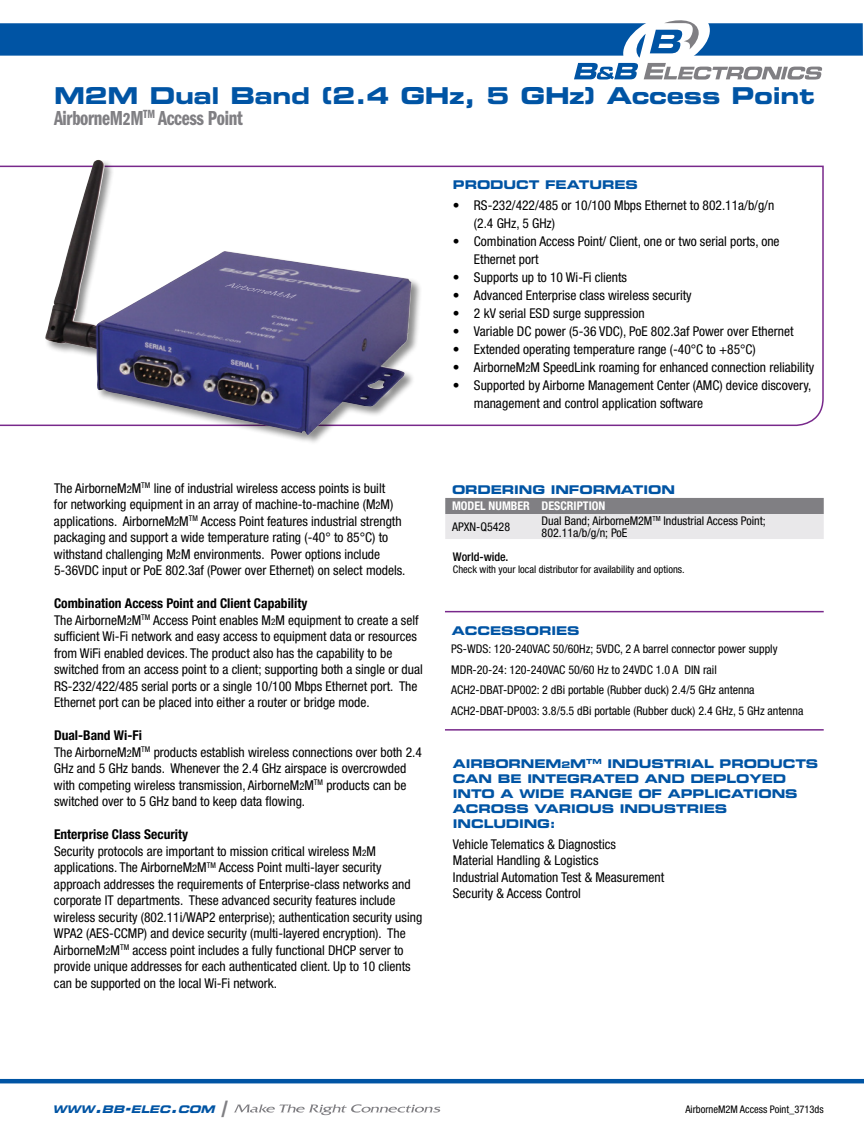
<style>
.page{position:relative;width:864px;height:1134px;background:#fff}
.page>*{position:absolute;margin:0;border:0;box-sizing:border-box;transform-origin:0 0}
.t1{font:23.25px "Eurostile LT Std Bold Ex 2";letter-spacing:-.01em;color:#0054a4}
.t2{font:21px "ITC Franklin Gothic Std Dm Cp";letter-spacing:-.015em;color:#807f83}
.t3{font:condensed 13.5px/16.5px "Helvetica Neue LT Std";color:#000}
.t4{font:condensed 12px/20.5px "Helvetica Neue LT Std";color:#000}
.t5{font:12px/15px "Eurostile LT Std Bold Ex 2";letter-spacing:-.01em;color:#0054a4}
.t6{font:700 condensed 12px "Helvetica Neue LT Std";color:#fff}
.t7{font:500 condensed 12px "Helvetica Neue LT Std";color:#000}
.t8{font:condensed 10.5px "Helvetica Neue LT Std";color:#000}
.t9{font:italic 10.5px "Eurostile LT Std Bold Ex 2";color:#0054a4}
.s1{font-size:18px}
.s2{font-size:10.5px}
.s3{font-weight:700}
.s4{font-size:9px}
.s5{font-size:15px}
.s6{font-size:16.5px;color:#807f83}
</style>
<div class="page">
<svg style="left:234px;top:1104px;width:206px;height:11px"></svg>
<svg style="left:0;top:20px;width:863px;height:60px"></svg>
<hr style="left:0;top:1079px;width:864px;height:4px;background:#0054a4">
<svg style="left:0;top:165px;width:824px;height:262px"></svg>
<hr style="left:445px;top:611px;width:379px;height:1px;background:#78288b">
<hr style="left:445px;top:729px;width:379px;height:2px;background:#78288b">
<div style="left:45px;top:159px;width:378px;height:287px;background:#000;opacity:.45"></div>
<img style="left:45px;top:160px;width:367px;height:275px">
<img style="left:225px;top:283px;width:59px;height:14px">
<svg style="left:445px;top:498px;width:379px;height:41px;background:#c0bfc1"></svg>
<h1 class="t1" style="left:54px;top:80px;width:762px">M2M DUAL BAND (2.4 GHZ, 5 GHZ) ACCESS POINT</h1>
<h2 class="t2" style="left:54px;top:107px;width:190px">AirborneM<span class="s1">2</span>M<sup>TM</sup> Access Point</h2>
<p class="t5" style="left:453px;top:177px;width:14px">PRODU</p>
<p class="t5" style="left:516px;top:177px;width:64px">CT FEATUR</p>
<p class="t5" style="left:614px;top:177px;width:24px">ES</p>
<p class="t3" style="left:54px;top:480px;width:353px">The AirborneM<span class="s2">2</span>M<sup>TM</sup> line of industrial wireless access points is built<br>for networking equipment in an array of machine-to-machine (M<span class="s2">2</span>M) applications. AirborneM<span class="s2">2</span>M<sup>TM</sup> Access Point features industrial strength packaging and support a wide temperature rating (-40° to 85°C) to withstand challenging M<span class="s2">2</span>M environments. Power options include 5-36VDC input or PoE 802.3af (Power over Ethernet) on select models.</p>
<p class="t3" style="left:54px;top:595px;width:370px"><span class="s3">Combination Access Point and Client Capability<br></span>The AirborneM<span class="s2">2</span>M<sup>TM</sup> Access Point enables M<span class="s4">2</span>M equipment to create a self sufficient Wi-Fi network and easy access to equipment data or resources from WiFi enabled devices. The product also has the capability to be switched from an access point to a client; supporting both a single or dual RS-232/422/485 serial ports or a single 10/100 Mbps Ethernet port. The Ethernet port can be placed into either a router or bridge mode.</p>
<p class="t3" style="left:54px;top:727px;width:369px"><span class="s3">Dual-Band Wi-Fi<br></span>The AirborneM<span class="s2">2</span>M<sup>TM</sup> products establish wireless connections over both 2.4<br>GHz and 5 GHz bands. Whenever the 2.4 GHz airspace is overcrowded with competing wireless transmission, AirborneM<span class="s2">2</span>M<sup>TM</sup> products can be switched over to 5 GHz band to keep data flowing.</p>
<p class="t3" style="left:54px;top:826px;width:370px"><span class="s3">Enterprise Class Security<br></span>Security protocols are important to mission critical wireless M<span class="s4">2</span>M applications. The AirborneM<span class="s2">2</span>M<sup>TM</sup> Access Point multi-layer security approach addresses the requirements of Enterprise-class networks and corporate IT departments. These advanced security features include wireless security (802.11i/WAP2 enterprise); authentication security using WPA2 (AES-CCMP) and device security (multi-layered encryption). The AirborneM<span class="s2">2</span>M<sup>TM</sup> access point includes a fully functional DHCP server to provide unique addresses for each authenticated client. Up to 10 clients can be supported on the local Wi-Fi network.</p>
<p class="t3" style="left:474px;top:196px;width:302px;line-height:18px;text-indent:-21px">• RS-232/422/485 or 10/100 Mbps Ethernet to 802.11a/b/g/n (2.4 GHz, 5 GHz)</p>
<p class="t3" style="left:474px;top:232px;width:307px;line-height:18px;text-indent:-21px">• Combination Access Point/ Client, one or two serial ports, one<br>Ethernet port</p>
<p class="t3" style="left:453px;top:269px;width:176px">• Supports up to 10 Wi-Fi clients</p>
<p class="t3" style="left:453px;top:287px;width:240px">• Advanced Enterprise class wireless security</p>
<p class="t3" style="left:453px;top:305px;width:193px">• 2 kV serial ESD surge suppression</p>
<p class="t3" style="left:453px;top:323px;width:342px">• Variable DC power (5-36 VDC), PoE 802.3af Power over Ethernet</p>
<p class="t3" style="left:453px;top:341px;width:304px">• Extended operating temperature range (-40°C to +85°C)</p>
<p class="t3" style="left:453px;top:359px;width:363px">• AirborneM<span class="s2">2</span>M SpeedLink roaming for enhanced connection reliability</p>
<p class="t3" style="left:474px;top:376px;width:339px;line-height:18px;text-indent:-21px">• Supported by Airborne Management Center (AMC) device discovery, management and control application software</p>
<p class="t5" style="left:452px;top:482px;width:225px">ORDERING INFORMATION</p>
<p class="t6" style="left:452px;top:499px;width:155px">Model Number Description</p>
<p class="t4" style="left:452px;top:516px;width:60px">APXN-Q5428</p>
<p class="t4" style="left:542px;top:515px;width:226px;line-height:12px">Dual Band; AirborneM2M<sup>TM</sup> Industrial Access Point;<br>802.11a/b/g/n; PoE</p>
<p class="t7" style="left:453px;top:549px;width:57px">World-wide.</p>
<p class="t8" style="left:453px;top:563px;width:233px">Check with your local distributor for availability and options.</p>
<p class="t5" style="left:452px;top:623px;width:14px">ACCE</p>
<p class="t5" style="left:501px;top:623px;width:80px">SSORIES</p>
<p class="t4" style="left:451px;top:639px;width:354px">PS-WDS: 120-240VAC 50/60Hz; 5VDC, 2 A barrel connector power supply MDR-20-24: 120-240VAC 50/60 Hz to 24VDC 1.0 A DIN rail ACH2-DBAT-DP002: 2 dBi portable (Rubber duck) 2.4/5 GHz antenna ACH2-DBAT-DP003: 3.8/5.5 dBi portable (Rubber duck) 2.4 GHz, 5 GHz antenna</p>
<p class="t5" style="left:453px;top:756px;width:367px">AIRBORNEM <span class="s4">2</span>M<sup>TM</sup> INDUSTRIAL PRODUCTS<br>CAN BE</p>
<p class="t5" style="left:453px;top:771px;width:346px;text-indent:74px">I NTEGRATED AND DEPLOYED<br>I NTO A WI DE RANGE OF APPLICATIONS<br>ACROSS VARIOUS INDUSTRIES<br>INCLUDING:</p>
<p class="t3" style="left:453px;top:836px;width:213px">Vehicle Telematics &amp; Diagnostics<br>Material Handling &amp; Logistics<br>Industrial Automation Test &amp; Measurement Security &amp; Access Control</p>
<p class="t9" style="left:52px;top:1102px;width:180px">WWW<span class="s5">.</span>BB<span class="s5">-</span>ELEC<span class="s5">.</span>COM <span class="s6">|</span></p>
<p class="t8" style="left:685px;top:1104px;width:140px">AirborneM2M Access Point_3713ds</p>
</div>
